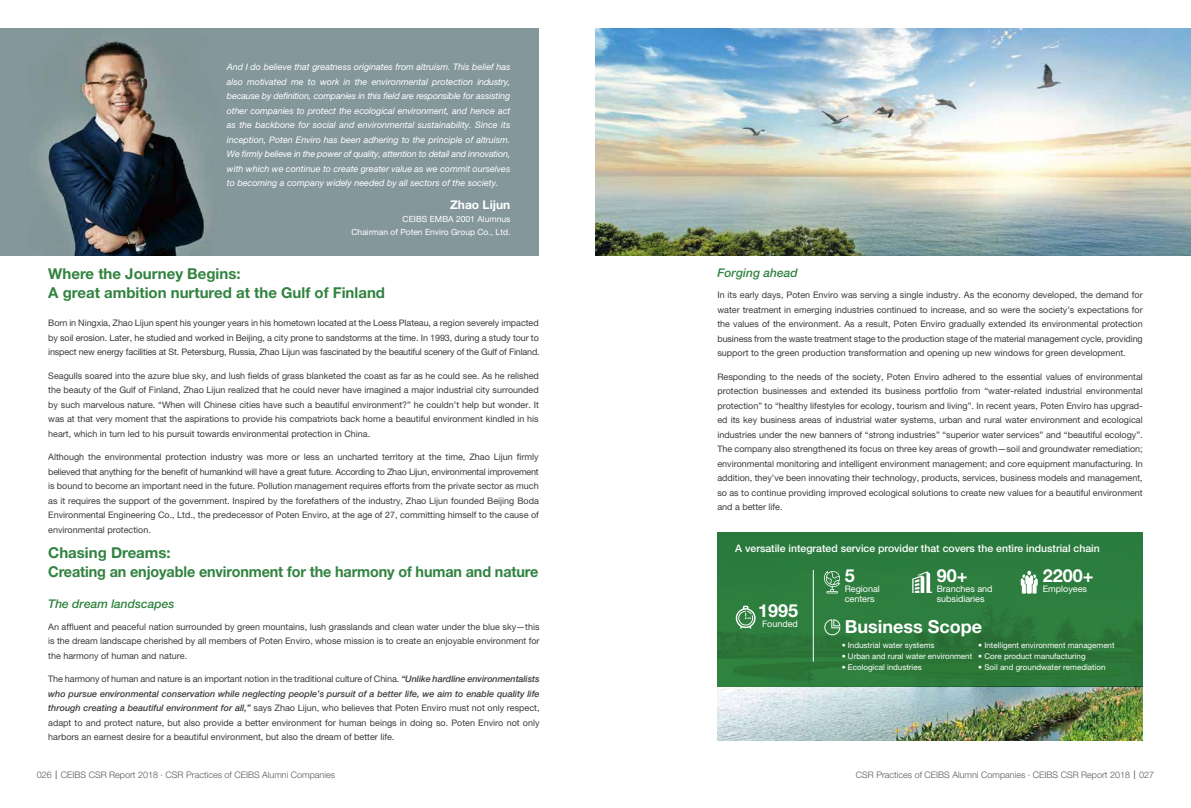
<style>
.page{position:relative;width:1191px;height:808px;background:#fff}
.page>*{position:absolute;margin:0;border:0;box-sizing:border-box;transform-origin:0 0}
.t1{font:700 18px "Helvetica Neue LT Pro";color:#fff}
.t2{font:700 15px/19px "Helvetica Neue LT Pro";color:#318340}
.t3{font:italic 500 12px "Helvetica Neue LT Pro";color:#318340}
.t4{font:700 12px "Helvetica Neue LT Pro";color:#fff}
.t5{font:500 10.5px "Helvetica Neue LT Pro";color:#fff}
.t6{font:9px/14.5px "Helvetica Neue LT Pro";color:#3e3a39;text-align:justify}
.t7{font:italic 9px/14.5px "Helvetica Neue LT Pro";color:#fff;text-align:justify}
.t8{font:300 9px "Helvetica Neue LT Pro";color:#595757}
.t9{font:9px/10px "Helvetica Neue LT Pro";color:#fff}
.t10{font:8.5px/13px "Helvetica Neue LT Pro";color:#fff;text-align:right}
.t11{font:8px "Helvetica Neue LT Pro";color:#fff}
.s1{font-weight:500;font-style:italic}
.s2{font-family:"HY Qi Hei EES";font-weight:400}
</style>
<div class="page">
<img style="left:595px;top:28px;width:596px;height:227px">
<img style="left:717px;top:686px;width:425px;height:54px">
<div style="left:717px;top:532px;width:425px;height:154px;background:#2c7c3e"></div>
<svg style="left:824px;top:571px;width:16px;height:22px"></svg>
<svg style="left:912px;top:571px;width:20px;height:22px"></svg>
<svg style="left:1020px;top:571px;width:17px;height:23px"></svg>
<svg style="left:824px;top:619px;width:16px;height:16px"></svg>
<svg style="left:736px;top:606px;width:19px;height:22px"></svg>
<hr style="left:812px;top:570px;width:2px;height:91px;background:#fff">
<img style="left:0;top:28px;width:539px;height:227px">
<p class="t7" style="left:227px;top:59px;width:285px">And I do believe that greatness originates from altruism. This belief has also motivated me to work in the environmental protection industry, because by definition, companies in this field are responsible for assisting other companies to protect the ecological environment, and hence act as the backbone for social and environmental sustainability. Since its inception, Poten Enviro has been adhering to the principle of altruism.<br>We firmly believe in the power of quality, attention to detail and innovation, with which we continue to create greater value as we commit ourselves to becoming a company widely needed by all sectors of the society.</p>
<h3 class="t4" style="left:450px;top:197px;width:62px">Zhao Lijun</h3>
<p class="t10" style="left:351px;top:212px;width:160px">CEIBS EMBA 2001 Alumnus<br>Chairman of Poten Enviro Group Co., Ltd.</p>
<h2 class="t2" style="left:48px;top:264px;width:338px">Where the Journey Begins:<br>A great ambition nurtured at the Gulf of Finland</h2>
<p class="t6" style="left:48px;top:315px;width:493px">Born in Ningxia, Zhao Lijun spent his younger years in his hometown located at the Loess Plateau, a region severely impacted by soil erosion. Later, he studied and worked in Beijing, a city prone to sandstorms at the time. In 1993, during a study tour to inspect new energy facilities at St. Petersburg, Russia, Zhao Lijun was fascinated by the beautiful scenery of the Gulf of Finland.</p>
<p class="t6" style="left:48px;top:368px;width:492px">Seagulls soared into the azure blue sky, and lush fields of grass blanketed the coast as far as he could see. As he relished the beauty of the Gulf of Finland, Zhao Lijun realized that he could never have imagined a major industrial city surrounded by such marvelous nature. “When will Chinese cities have such a beautiful environment?” he couldn’t help but wonder. It was at that very moment that the aspirations to provide his compatriots back home a beautiful environment kindled in his heart, which in turn led to his pursuit towards environmental protection in China.</p>
<p class="t6" style="left:48px;top:449px;width:492px">Although the environmental protection industry was more or less an uncharted territory at the time, Zhao Lijun firmly believed that anything for the benefit of humankind will have a great future. According to Zhao Lijun, environmental improvement is bound to become an important need in the future. Pollution management requires efforts from the private sector as much as it requires the support of the government. Inspired by the forefathers of the industry, Zhao Lijun founded Beijing Boda Environmental Engineering Co., Ltd., the predecessor of Poten Enviro, at the age of 27, committing himself to the cause of environmental protection.</p>
<h2 class="t2" style="left:48px;top:543px;width:491px">Chasing Dreams:<br>Creating an enjoyable environment for the harmony of human and nature</h2>
<h3 class="t3" style="left:48px;top:596px;width:128px">The dream landscapes</h3>
<p class="t6" style="left:48px;top:619px;width:493px">An affluent and peaceful nation surrounded by green mountains, lush grasslands and clean water under the blue sky—this is the dream landscape cherished by all members of Poten Enviro, whose mission is to create an enjoyable environment for the harmony of human and nature.</p>
<p class="t6" style="left:48px;top:671px;width:493px">The harmony of human and nature is an important notion in the traditional culture of China. <span class="s1">“Unlike hardline environmentalists who pursue environmental conservation while neglecting people’s pursuit of a better life, we aim to enable quality life through creating a beautiful environment for all,”</span> says Zhao Lijun, who believes that Poten Enviro must not only respect, adapt to and protect nature, but also provide a better environment for human beings in doing so. Poten Enviro not only harbors an earnest desire for a beautiful environment, but also the dream of better life.</p>
<h3 class="t3" style="left:717px;top:265px;width:82px">Forging ahead</h3>
<p class="t6" style="left:717px;top:288px;width:427px">In its early days, Poten Enviro was serving a single industry. As the economy developed, the demand for water treatment in emerging industries continued to increase, and so were the society’s expectations for the values of the environment. As a result, Poten Enviro gradually extended its environmental protection business from the waste treatment stage to the production stage of the material management cycle, providing support to the green production transformation and opening up new windows for green development.</p>
<p class="t6" style="left:717px;top:369px;width:427px">Responding to the needs of the society, Poten Enviro adhered to the essential values of environmental protection businesses and extended its business portfolio from “water-related industrial environmental protection” to “healthy lifestyles for ecology, tourism and living”. In recent years, Poten Enviro has upgrad&shy;ed its key business areas of industrial water systems, urban and rural water environment and ecological industries under the new banners of “strong industries” “superior water services” and “beautiful ecology”.<br>The company also strengthened its focus on three key areas of growth—soil and groundwater remediation; environmental monitoring and intelligent environment management; and core equipment manufacturing. In addition, they’ve been innovating their technology, products, services, business models and management, so as to continue providing improved ecological solutions to create new values for a beautiful environment and a better life.</p>
<p class="t5" style="left:735px;top:542px;width:366px">A versatile integrated service provider that covers the entire industrial chain</p>
<h1 class="t1" style="left:844px;top:565px;width:12px">5</h1>
<p class="t9" style="left:844px;top:584px;width:37px">Regional centers</p>
<h1 class="t1" style="left:936px;top:565px;width:32px">90+</h1>
<p class="t9" style="left:936px;top:584px;width:57px">Branches and subsidiaries</p>
<h1 class="t1" style="left:1042px;top:565px;width:52px">2200+</h1>
<p class="t9" style="left:1042px;top:584px;width:46px">Employees</p>
<h1 class="t1" style="left:758px;top:599px;width:42px">1995</h1>
<p class="t9" style="left:762px;top:619px;width:37px">Founded</p>
<h1 class="t1" style="left:844px;top:615px;width:139px">Business Scope</h1>
<p class="t11" style="left:841px;top:640px;width:94px">• Industrial water systems</p>
<p class="t11" style="left:841px;top:651px;width:132px">• Urban and rural water environment</p>
<p class="t11" style="left:841px;top:662px;width:81px">• Ecological industries</p>
<p class="t11" style="left:978px;top:640px;width:138px">• Intelligent environment management</p>
<p class="t11" style="left:978px;top:651px;width:109px">• Core product manufacturing</p>
<p class="t11" style="left:978px;top:662px;width:129px">• Soil and groundwater remediation</p>
<p class="t8" style="left:37px;top:769px;width:300px">026<span class="s2">｜</span>CEIBS CSR Report 2018 · CSR Practices of CEIBS Alumni Companies</p>
<p class="t8" style="left:856px;top:769px;width:300px">CSR Practices of CEIBS Alumni Companies · CEIBS CSR Report 2018<span class="s2">｜</span>027</p>
</div>
